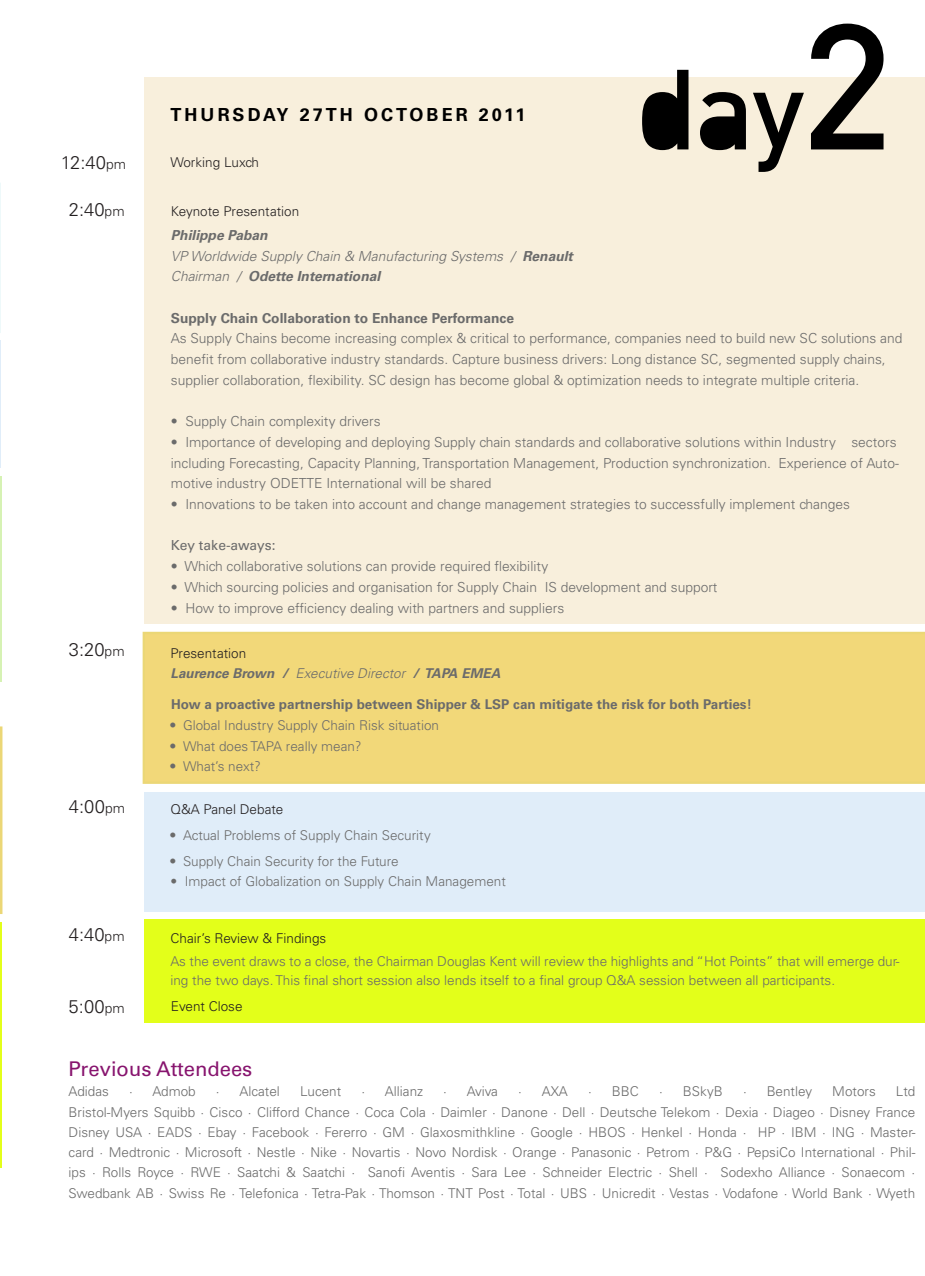
<style>
.page{position:relative;width:925px;height:1276px;background:#fff}
.page>*{position:absolute;margin:0;border:0;box-sizing:border-box;transform-origin:0 0}
.t1{font:20.25px "Univers";color:#87146e}
.t2{font:300 18.45px "Univers";color:#231f20}
.t3{font:700 18px "Univers";letter-spacing:.17em;color:#000}
.t4{font:300 13.72px/20.7px "Univers";color:#6b6b6b}
.t5{font:italic 300 13.72px "Univers";color:#6b6b6b}
.t6{font:700 13.72px "Univers";color:#6b6b6b}
.t7{font:italic 700 13.72px "Univers";color:#6b6b6b}
.t8{font:13.72px "Univers";color:#6b6b6b}
.t9{font:300 13.5px/20.2px "Univers";color:#6b6b6b}
.t10{font:300 13.5px "Univers";color:#231f20}
.t11{font:700 13.5px "Univers";color:#6b6b6b}
.t12{font:italic 700 13.5px "Univers";color:#6b6b6b}
.s1{font-size:13.72px}
.s2{font-weight:700}
.s3{font-weight:300}
.s4{font-weight:400;font-size:13.72px}
</style>
<div class="page">
<div style="left:144px;top:919px;width:781px;height:103px;background:#e3ff1a"></div>
<div style="left:144px;top:792px;width:781px;height:120px;background:#e0edf9"></div>
<div style="left:144px;top:77px;width:781px;height:547px;background:#f8efdc"></div>
<div style="left:143px;top:632px;width:782px;height:152px;background:#f2d879"></div>
<svg style="left:642px;top:70px;width:46px;height:80px"></svg>
<svg style="left:700px;top:92px;width:46px;height:58px"></svg>
<svg style="left:753px;top:93px;width:51px;height:79px"></svg>
<svg style="left:811px;top:24px;width:72px;height:125px"></svg>
<svg style="left:0;top:183px;width:1px;height:150px"></svg>
<hr style="left:0;top:476px;width:1px;height:205px;background:#d6f2b4">
<hr style="left:0;top:922px;width:1px;height:245px;background:#e3ff1a">
<svg style="left:0;top:726px;width:2px;height:188px"></svg>
<hr style="left:0;top:340px;width:1px;height:128px;background:#e0edf9">
<p class="t2" style="left:61px;top:151px;width:67px">12:40<span class="s1">pm</span></p>
<p class="t3" style="left:170px;top:104px;width:356px">THURSDAY 27TH OCTOBER 2011</p>
<p class="t10" style="left:170px;top:154px;width:90px">Working Luxch</p>
<p class="t2" style="left:69px;top:199px;width:57px">2:40<span class="s1">pm</span></p>
<p class="t10" style="left:171px;top:203px;width:130px">Keynote Presentation</p>
<p class="t7" style="left:171px;top:227px;width:98px">Philippe Paban</p>
<p class="t5" style="left:171px;top:247px;width:404px">VP Worldwide Supply Chain &amp; Manufacturing Systems / <span class="s2">Renault</span></p>
<p class="t7" style="left:171px;top:268px;width:211px"><span class="s3">Chairman /</span> Odette International</p>
<p class="t6" style="left:171px;top:310px;width:345px">Supply Chain Collaboration to Enhance Performance</p>
<p class="t4" style="left:171px;top:328px;width:733px">As Supply Chains become increasing complex &amp; critical to performance, companies need to build new SC solutions and benefit from collaborative industry standards. Capture business drivers: Long distance SC, segmented supply chains, supplier collaboration, flexibility. SC design has become global &amp; optimization needs to integrate multiple criteria.</p>
<p class="t4" style="left:171px;top:411px;width:211px">• Supply Chain complexity drivers</p>
<p class="t4" style="left:171px;top:432px;width:730px">• Importance of developing and deploying Supply chain standards and collaborative solutions within Industry sectors including Forecasting, Capacity Planning, Transportation Management, Production synchronization. Experience of Auto&shy;motive industry ODETTE International will be shared</p>
<p class="t4" style="left:171px;top:494px;width:681px">• Innovations to be taken into account and change management strategies to successfully implement changes</p>
<p class="t8" style="left:171px;top:537px;width:106px">Key take-aways:</p>
<p class="t4" style="left:171px;top:556px;width:379px">• Which collaborative solutions can provide required flexibility</p>
<p class="t4" style="left:171px;top:576px;width:548px">• Which sourcing policies and organisation for Supply Chain IS development and support</p>
<p class="t4" style="left:171px;top:597px;width:395px">• How to improve efficiency dealing with partners and suppliers</p>
<p class="t2" style="left:69px;top:639px;width:57px">3:20<span class="s1">pm</span></p>
<p class="t10" style="left:170px;top:645px;width:77px">Presentation</p>
<p class="t12" style="left:170px;top:665px;width:331px">Laurence Brown / <span class="s3">Executive Director</span> / TAPA EMEA</p>
<p class="t11" style="left:171px;top:696px;width:582px">How a proactive partnership between Shipper &amp; LSP can mitigate the risk for both Parties!</p>
<p class="t9" style="left:170px;top:715px;width:270px"><span class="s4">•</span> Global Industry Supply Chain Risk situation</p>
<p class="t9" style="left:170px;top:736px;width:193px"><span class="s4">•</span> What does TAPA really mean?</p>
<p class="t9" style="left:170px;top:756px;width:92px"><span class="s4">•</span> What’s next?</p>
<p class="t2" style="left:69px;top:795px;width:58px">4:00<span class="s1">pm</span></p>
<p class="t10" style="left:170px;top:800px;width:114px">Q&amp;A Panel Debate</p>
<p class="t9" style="left:170px;top:825px;width:262px"><span class="s4">•</span> Actual Problems of Supply Chain Security</p>
<p class="t9" style="left:170px;top:850px;width:230px"><span class="s4">•</span> Supply Chain Security for the Future</p>
<p class="t9" style="left:170px;top:871px;width:337px">• Impact of Globalization on Supply Chain Management</p>
<p class="t2" style="left:69px;top:923px;width:57px">4:40<span class="s1">pm</span></p>
<p class="t10" style="left:170px;top:929px;width:157px">Chair’s Review &amp; Findings</p>
<p class="t9" style="left:170px;top:951px;width:730px;line-height:19.1px">As the event draws to a close, the Chairman Douglas Kent will review the highlights and “Hot Points” that will emerge dur&shy;ing the two days. This final short session also lends itself to a final group Q&amp;A session between all participants.</p>
<p class="t2" style="left:69px;top:995px;width:58px">5:00<span class="s1">pm</span></p>
<p class="t10" style="left:171px;top:997px;width:73px">Event Close</p>
<p class="t1" style="left:69px;top:1057px;width:185px">Previous Attendees</p>
<p class="t9" style="left:69px;top:1081px;width:42px">Adidas</p>
<p class="t9" style="left:129px;top:1081px;width:68px">· Admob</p>
<p class="t9" style="left:216px;top:1081px;width:66px">· Alcatel</p>
<p class="t9" style="left:300px;top:1081px;width:43px">Lucent</p>
<p class="t9" style="left:361px;top:1081px;width:63px">· Allianz</p>
<p class="t9" style="left:443px;top:1081px;width:56px">· Aviva</p>
<p class="t9" style="left:518px;top:1081px;width:51px">· AXA</p>
<p class="t9" style="left:588px;top:1081px;width:52px">· BBC</p>
<p class="t9" style="left:659px;top:1081px;width:65px">· BSkyB</p>
<p class="t9" style="left:743px;top:1081px;width:71px">· Bentley</p>
<p class="t9" style="left:832px;top:1081px;width:45px">Motors</p>
<p class="t9" style="left:896px;top:1081px;width:21px">Ltd</p>
<p class="t9" style="left:69px;top:1101px;width:848px">Bristol-Myers Squibb · Cisco · Clifford Chance · Coca Cola · Daimler · Danone · Dell · Deutsche Telekom · Dexia · Diageo · Disney France</p>
<p class="t9" style="left:69px;top:1122px;width:848px;text-align:justify">Disney USA · EADS · Ebay · Facebook · Fererro · GM · Glaxosmithkline · Google · HBOS · Henkel · Honda · HP · IBM · ING · Master&shy;card · Medtronic · Microsoft · Nestle · Nike · Novartis · Novo Nordisk · Orange · Panasonic · Petrom · P&amp;G · PepsiCo International · Phil&shy;ips · Rolls Royce · RWE · Saatchi &amp; Saatchi · Sanofi Aventis · Sara Lee · Schneider Electric · Shell · Sodexho Alliance · Sonaecom · Swedbank AB · Swiss Re · Telefonica · Tetra-Pak · Thomson · TNT Post · Total · UBS · Unicredit · Vestas · Vodafone · World Bank · Wyeth</p>
</div>
